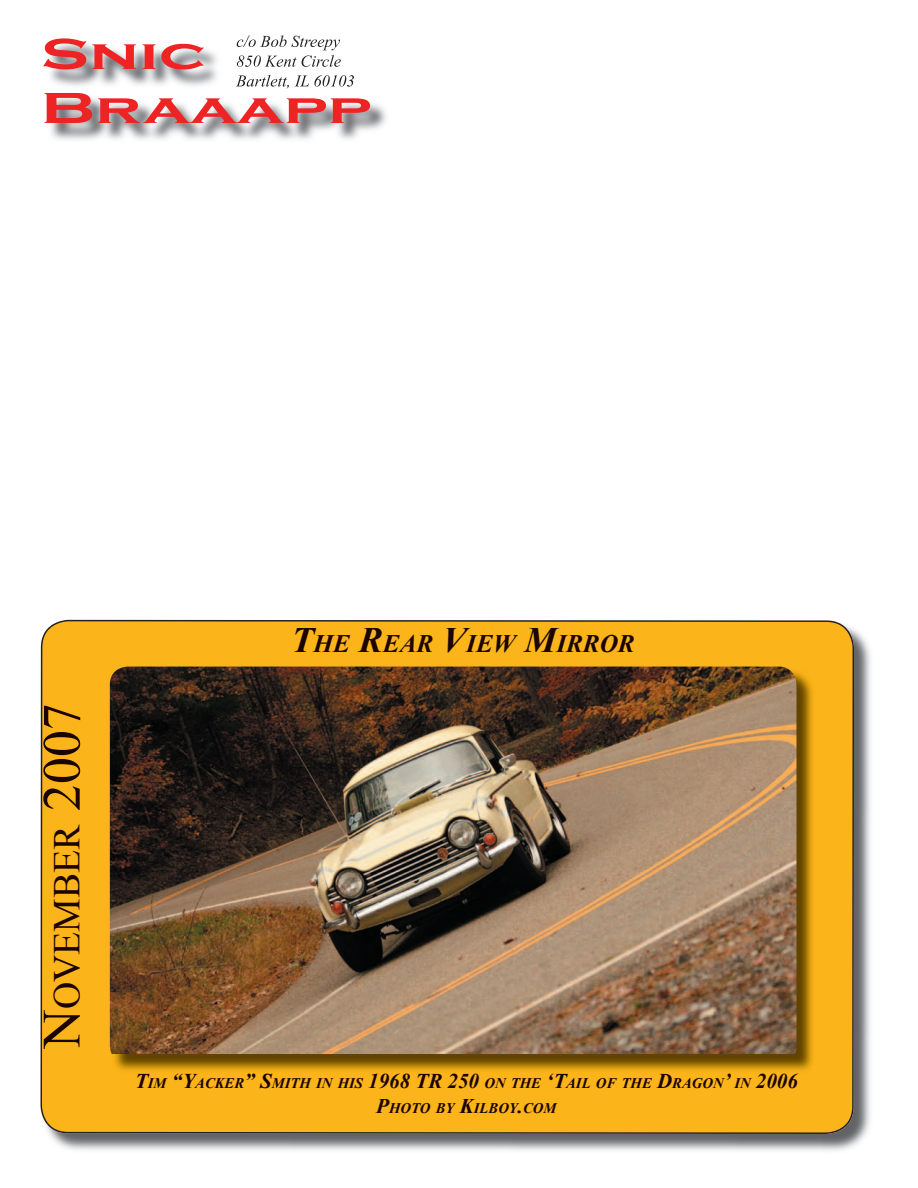
<style>
.page{position:relative;width:918px;height:1188px;background:#fff}
.page>*{position:absolute;margin:0;border:0;box-sizing:border-box;transform-origin:0 0}
.t1{font:700 45px/54px "Copperplate Gothic";color:#ee2323;scale:1.5 1}
.t2{font:37.8px "Times New Roman";color:#1b0500}
.t3{font:italic 700 25.2px "Times New Roman";color:#1b0500}
.t4{font:italic 700 14.7px/25.2px "Times New Roman";color:#1b0500;text-align:center}
.s1{font-size:54px}
.s2{font-size:36px}
.s3{font-size:21px}
</style>
<div class="page">
<img style="left:823px;top:629px;width:48px;height:522px">
<img style="left:49px;top:1134px;width:774px;height:17px">
<div style="left:40px;top:620px;width:814px;height:514px;background:#fbb419"></div>
<div style="left:294px;top:628px;width:340px;height:24px;background:#fbb419"></div>
<img style="left:111px;top:667px;width:705px;height:406px">
<img style="left:110px;top:667px;width:686px;height:387px">
<img style="left:50px;top:42px;width:336px;height:98px">
<img style="left:237px;top:39px;width:103px;height:11px">
<img style="left:237px;top:55px;width:104px;height:12px">
<img style="left:236px;top:75px;width:118px;height:13px">
<div style="left:137px;top:1074px;width:661px;height:14px;background:#fbb419"></div>
<div style="left:376px;top:1099px;width:182px;height:14px;background:#fbb419"></div>
<h1 class="t1" style="left:40px;top:28px;width:222px">Snic<br>Braaapp</h1>
<h2 class="t2" style="left:42px;top:1048px;width:347px;rotate:-90deg"><span class="s1">N</span>OVEMBER <span class="s1">2007</span></h2>
<h3 class="t3" style="left:291px;top:626px;width:345px"><span class="s2">T</span>HE <span class="s2">R</span>EAR <span class="s2">V</span>IEW <span class="s2">M</span>IRROR</h3>
<p class="t4" style="left:135px;top:1070px;width:664px"><span class="s3">T</span>IM <span class="s3">“Y</span>ACKER<span class="s3">” S</span>MITH IN HIS <span class="s3">1968 TR 250</span> ON THE <span class="s3">‘T</span>AIL OF THE <span class="s3">D</span>RAGON<span class="s3">’</span> IN <span class="s3">2006<br>P</span>HOTO BY <span class="s3">K</span>ILBOY<span class="s3">.</span>COM</p>
</div>
